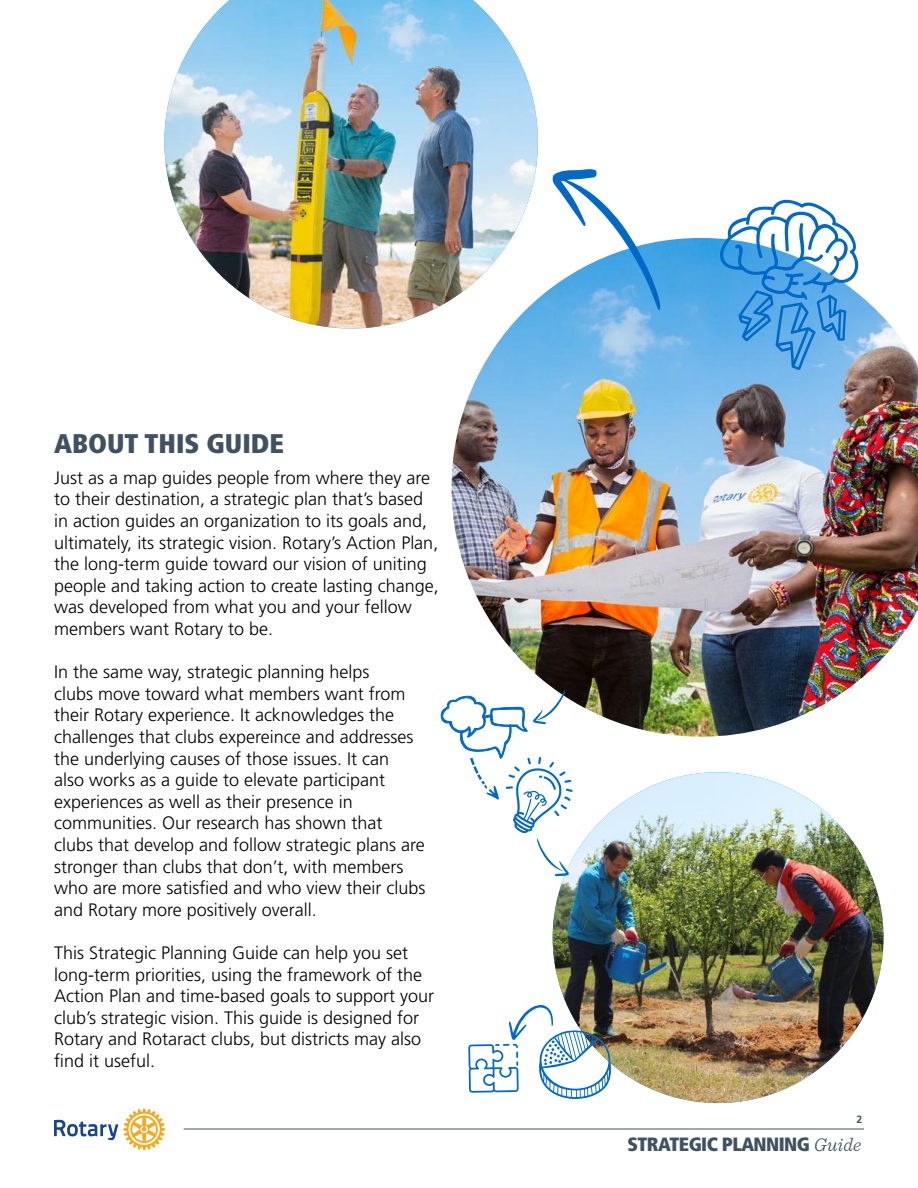
<style>
.page{position:relative;width:918px;height:1188px;background:#fff}
.page>*{position:absolute;margin:0;border:0;box-sizing:border-box;transform-origin:0 0}
.t1{font:900 condensed 27px "Frutiger LT Std";color:#405261}
.t2{font:900 condensed 19.2px "Frutiger LT Std";letter-spacing:-.03em;color:#405261}
.t3{font:300 18px/21.6px "Frutiger LT Std";color:#000}
.t4{font:700 10.5px "Frutiger LT Std";color:#405261}
.s1{font-family:"Sentinel";font-weight:300;font-style:italic;font-stretch:normal}
</style>
<div class="page">
<svg style="left:54px;top:1109px;width:111px;height:41px"></svg>
<hr style="left:184px;top:1129px;width:680px;height:1px;background:#405261">
<img style="left:164px;top:0;width:374px;height:329px">
<img style="left:452px;top:238px;width:466px;height:499px">
<svg style="left:552px;top:169px;width:109px;height:142px"></svg>
<svg style="left:718px;top:199px;width:142px;height:171px"></svg>
<img style="left:553px;top:772px;width:331px;height:331px;border-radius:165px">
<svg style="left:468px;top:1005px;width:144px;height:94px"></svg>
<svg style="left:440px;top:690px;width:133px;height:143px"></svg>
<svg style="left:537px;top:839px;width:32px;height:37px"></svg>
<h1 class="t1" style="left:54px;top:427px;width:231px">ABOUT THIS GUIDE</h1>
<p class="t3" style="left:54px;top:467px;width:386px">Just as a map guides people from where they are to their destination, a strategic plan that’s based in action guides an organization to its goals and, ultimately, its strategic vision. Rotary’s Action Plan, the long-term guide toward our vision of uniting people and taking action to create lasting change, was developed from what you and your fellow members want Rotary to be.</p>
<p class="t3" style="left:54px;top:661px;width:373px">In the same way, strategic planning helps<br>clubs move toward what members want from their Rotary experience. It acknowledges the challenges that clubs expereince and addresses the underlying causes of those issues. It can<br>also works as a guide to elevate participant experiences as well as their presence in communities. Our research has shown that clubs that develop and follow strategic plans are stronger than clubs that don’t, with members who are more satisfied and who view their clubs and Rotary more positively overall.</p>
<p class="t3" style="left:54px;top:942px;width:382px">This Strategic Planning Guide can help you set long-term priorities, using the framework of the Action Plan and time-based goals to support your club’s strategic vision. This guide is designed for Rotary and Rotaract clubs, but districts may also find it useful.</p>
<p class="t4" style="left:857px;top:1113px;width:7px">2</p>
<p class="t2" style="left:627px;top:1133px;width:235px">STRATEGIC PLANNING <span class="s1">Guide</span></p>
</div>
